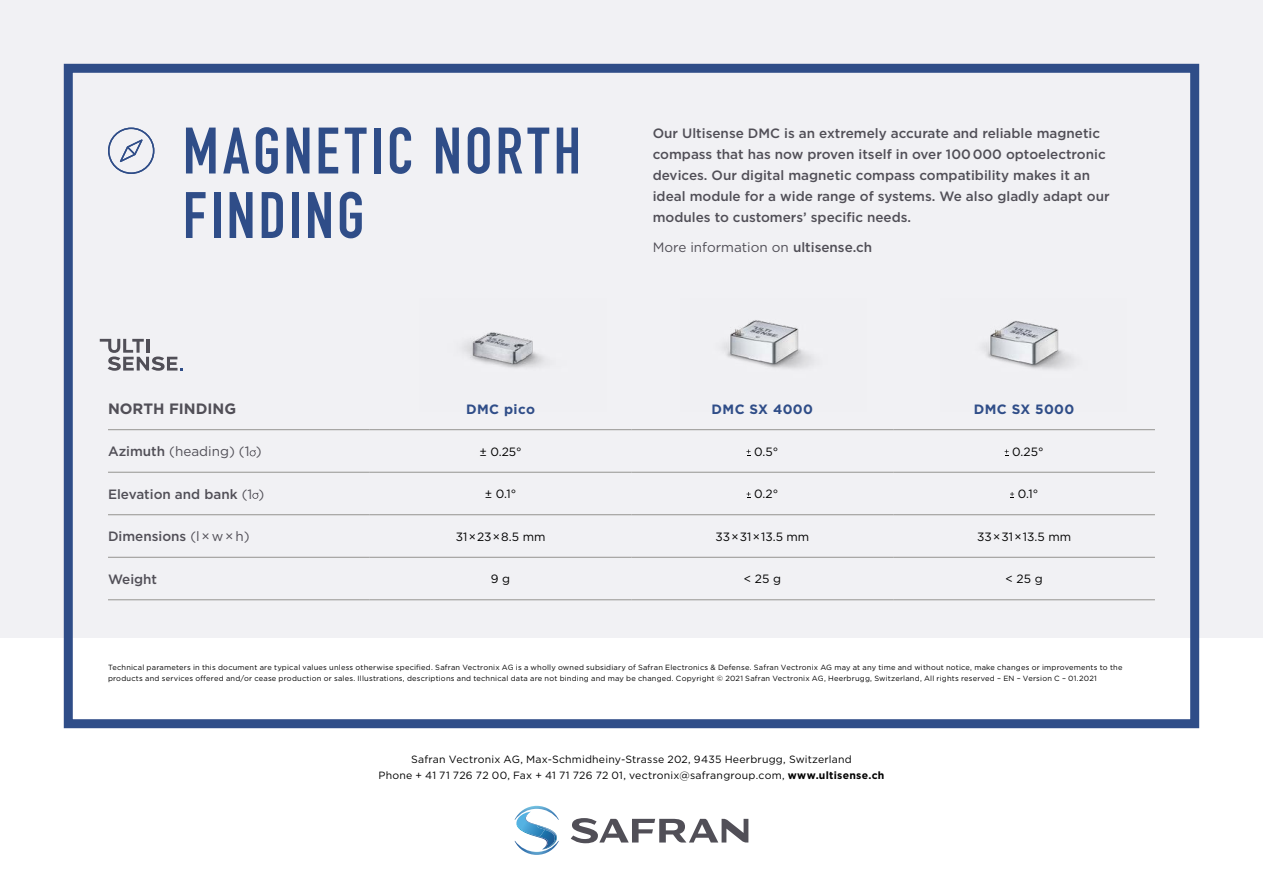
<style>
.page{position:relative;width:1263px;height:893px;background:#fff}
.page>*{position:absolute;margin:0;border:0;box-sizing:border-box;transform-origin:0 0}
.t1{font:700 64.5px/64.5px "DIN Condensed";letter-spacing:.05em;color:#2f4d88}
.t2{font:700 15px "Gotham";color:#514f57}
.t3{font:500 13.5px/21px "Gotham";color:#514f57}
.t4{font:13.5px "Gotham";color:#514f57}
.t5{font:700 13.5px "Gotham";letter-spacing:.03em;color:#2f4d88}
.t6{font:12px "Gotham";color:#000}
.t7{font:10.5px/15.8px "Gotham";letter-spacing:.02em;color:#000;text-align:center}
.t8{font:7.5px/11.2px "Gotham";letter-spacing:.025em;color:#000}
.s1{font-weight:500}
.s2{font-weight:400}
.s3{font-weight:700}
</style>
<div class="page">
<svg style="left:571px;top:818px;width:177px;height:25px"></svg>
<svg style="left:514px;top:806px;width:45px;height:49px"></svg>
<div style="left:0;top:0;width:1263px;height:637px;background:#f1f1f4"></div>
<div style="left:64px;top:64px;width:1135px;height:664px;border:9px solid #2f4d88"></div>
<svg style="left:100px;top:339px;width:83px;height:32px"></svg>
<svg style="left:108px;top:128px;width:46px;height:46px"></svg>
<img style="left:462px;top:332px;width:83px;height:36px">
<img style="left:722px;top:320px;width:92px;height:49px">
<img style="left:982px;top:321px;width:92px;height:48px">
<hr style="left:108px;top:429px;width:262px;height:1px;background:#959490">
<hr style="left:370px;top:429px;width:261px;height:1px;background:#959490">
<hr style="left:631px;top:429px;width:262px;height:1px;background:#959490">
<hr style="left:893px;top:429px;width:262px;height:1px;background:#959490">
<hr style="left:108px;top:472px;width:262px;height:1px;background:#959490">
<hr style="left:370px;top:472px;width:261px;height:1px;background:#959490">
<hr style="left:631px;top:472px;width:262px;height:1px;background:#959490">
<hr style="left:893px;top:472px;width:262px;height:1px;background:#959490">
<hr style="left:108px;top:514px;width:262px;height:1px;background:#959490">
<hr style="left:370px;top:514px;width:261px;height:1px;background:#959490">
<hr style="left:631px;top:514px;width:262px;height:1px;background:#959490">
<hr style="left:893px;top:514px;width:262px;height:1px;background:#959490">
<hr style="left:108px;top:557px;width:262px;height:1px;background:#959490">
<hr style="left:370px;top:557px;width:261px;height:1px;background:#959490">
<hr style="left:631px;top:557px;width:262px;height:1px;background:#959490">
<hr style="left:893px;top:557px;width:262px;height:1px;background:#959490">
<hr style="left:108px;top:599px;width:262px;height:1px;background:#959490">
<hr style="left:370px;top:599px;width:261px;height:1px;background:#959490">
<hr style="left:631px;top:599px;width:262px;height:1px;background:#959490">
<hr style="left:893px;top:599px;width:262px;height:1px;background:#959490">
<svg style="left:250px;top:450px;width:6px;height:6px"></svg>
<svg style="left:1004px;top:449px;width:5px;height:7px"></svg>
<svg style="left:252px;top:493px;width:7px;height:6px"></svg>
<svg style="left:746px;top:492px;width:5px;height:6px"></svg>
<svg style="left:1010px;top:492px;width:4px;height:6px"></svg>
<h1 class="t1" style="left:183px;top:118px;width:400px">MAGNETIC NORTH<br>FINDING</h1>
<p class="t3" style="left:653px;top:123px;width:458px">Our Ultisense DMC is an extremely accurate and reliable magnetic compass that has now proven itself in over 100 000 optoelectronic devices. Our digital magnetic compass compatibility makes it an ideal module for a wide range of systems. We also gladly adapt our modules to customers’ specific needs.</p>
<h3 class="t4" style="left:653px;top:238px;width:221px">More information on <span class="s1">ultisense.ch</span></h3>
<h2 class="t2" style="left:108px;top:399px;width:130px">NORTH FINDING</h2>
<h3 class="t5" style="left:466px;top:400px;width:70px">DMC pico</h3>
<h3 class="t5" style="left:712px;top:400px;width:103px">DMC SX 4000</h3>
<h3 class="t5" style="left:974px;top:400px;width:102px">DMC SX 5000</h3>
<h3 class="t4" style="left:108px;top:443px;width:155px"><span class="s1">Azimuth</span> (heading) (1 )</h3>
<h3 class="t6" style="left:479px;top:444px;width:44px">± 0.25°</h3>
<h3 class="t6" style="left:754px;top:444px;width:26px">0.5°</h3>
<h3 class="t6" style="left:1012px;top:444px;width:33px">0.25°</h3>
<h3 class="t3" style="left:108px;top:483px;width:158px">Elevation and bank <span class="s2">(1 )</span></h3>
<h3 class="t6" style="left:485px;top:486px;width:33px">± 0.1°</h3>
<h3 class="t6" style="left:754px;top:486px;width:25px">0.2°</h3>
<h3 class="t6" style="left:1018px;top:486px;width:22px">0.1°</h3>
<h3 class="t3" style="left:108px;top:526px;width:143px">Dimensions <span class="s2">(l × w × h)</span></h3>
<h3 class="t6" style="left:456px;top:529px;width:91px">31 × 23 × 8.5 mm</h3>
<h3 class="t6" style="left:715px;top:529px;width:95px">33 × 31 × 13.5 mm</h3>
<h3 class="t6" style="left:977px;top:529px;width:95px">33 × 31 × 13.5 mm</h3>
<h3 class="t3" style="left:108px;top:568px;width:51px">Weight</h3>
<h3 class="t6" style="left:491px;top:571px;width:21px">9 g</h3>
<h3 class="t6" style="left:744px;top:571px;width:39px">&lt; 25 g</h3>
<h3 class="t6" style="left:1005px;top:571px;width:39px">&lt; 25 g</h3>
<p class="t8" style="left:108px;top:662px;width:1016px">Technical parameters in this document are typical values unless otherwise specified. Safran Vectronix AG is a wholly owned subsidiary of Safran Electronics &amp; Defense. Safran Vectronix AG may at any time and without notice, make changes or improvements to the products and services offered and/or cease production or sales. Illustrations, descriptions and technical data are not binding and may be changed. Copyright © 2021 Safran Vectronix AG, Heerbrugg, Switzerland, All rights reserved – EN – Version C – 01.2021</p>
<h3 class="t7" style="left:378px;top:751px;width:507px">Safran Vectronix AG, Max-Schmidheiny-Strasse 202, 9435 Heerbrugg, Switzerland<br>Phone + 41 71 726 72 00, Fax + 41 71 726 72 01, vectronix@safrangroup.com, <span class="s3">www.ultisense.ch</span></h3>
</div>
